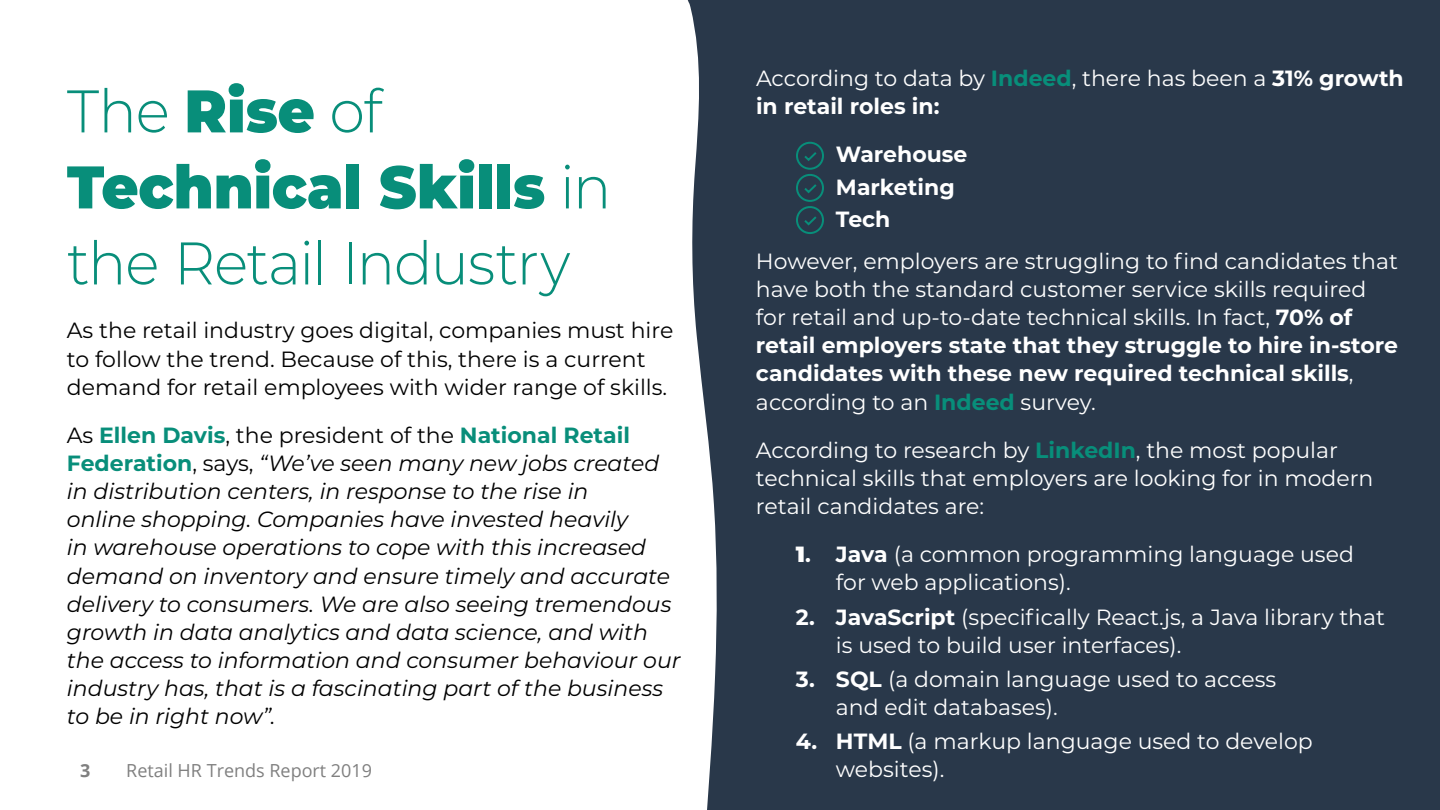
<style>
.page{position:relative;width:1440px;height:810px;background:#fff}
.page>*{position:absolute;margin:0;border:0;box-sizing:border-box;transform-origin:0 0}
.t1{font:300 60px/76px "Montserrat";letter-spacing:-.02em;color:#088e7a;scale:.95 1}
.t2{font:22px/28.2px "Montserrat";color:#fff}
.t3{font:italic 22px/28.2px "Montserrat";color:#000}
.t4{font:22px/28.2px "Montserrat";color:#000}
.t5{font:700 22px/32.2px "Montserrat";color:#fff}
.t6{font:18px "Open Sans";color:#808080}
.t7{font:700 18px "Open Sans";color:#808080}
.s1{font-weight:900}
.s2{font-style:normal}
.s3{font-weight:700;font-style:normal;color:#088e7a}
.s4{font-weight:700;color:#088e7a}
.s5{font-weight:700}
</style>
<div class="page">
<svg style="left:687px;top:0;width:33px;height:810px"></svg>
<div style="left:720px;top:0;width:720px;height:810px;background:#29384a"></div>
<div style="left:796px;top:142px;width:28px;height:28px;border:2px solid #088e7a;border-radius:50%"></div>
<svg style="left:804px;top:152px;width:13px;height:9px"></svg>
<div style="left:796px;top:174px;width:28px;height:28px;border:2px solid #088e7a;border-radius:50%"></div>
<svg style="left:804px;top:184px;width:13px;height:10px"></svg>
<div style="left:796px;top:206px;width:28px;height:28px;border:2px solid #088e7a;border-radius:50%"></div>
<svg style="left:804px;top:216px;width:13px;height:10px"></svg>
<h1 class="t1" style="left:67px;top:71px;width:574px">The <span class="s1">Rise</span> of<br><span class="s1">Technical Skills</span> in the Retail Industry</h1>
<p class="t4" style="left:67px;top:316px;width:608px">As the retail industry goes digital, companies must hire to follow the trend. Because of this, there is a current demand for retail employees with wider range of skills.</p>
<p class="t3" style="left:67px;top:420px;width:615px"><span class="s2">As</span> <span class="s3">Ellen Davis</span><span class="s2">, the president of the</span> <span class="s3">National Retail Federation</span><span class="s2">, says,</span> “We’ve seen many new jobs created in distribution centers, in response to the rise in<br>online shopping. Companies have invested heavily<br>in warehouse operations to cope with this increased demand on inventory and ensure timely and accurate delivery to consumers. We are also seeing tremendous growth in data analytics and data science, and with the access to information and consumer behaviour our industry has, that is a fascinating part of the business to be in right now”.</p>
<p class="t7" style="left:80px;top:758px;width:12px">3</p>
<p class="t6" style="left:126px;top:758px;width:247px">Retail HR Trends Report 2019</p>
<p class="t2" style="left:756px;top:63px;width:649px">According to data by <span class="s4">Indeed</span>, there has been a <span class="s5">31% growth in retail roles in:</span></p>
<p class="t5" style="left:836px;top:137px;width:133px">Warehouse<br>Marketing<br>Tech</p>
<p class="t2" style="left:756px;top:246px;width:644px">However, employers are struggling to find candidates that have both the standard customer service skills required for retail and up-to-date technical skills. In fact, <span class="s5">70% of retail employers state that they struggle to hire in-store candidates with these new required technical skills</span>, according to an <span class="s4">Indeed</span> survey.</p>
<p class="t2" style="left:756px;top:435px;width:619px">According to research by <span class="s4">LinkedIn</span>, the most popular technical skills that employers are looking for in modern retail candidates are:</p>
<p class="t2" style="left:836px;top:540px;width:519px;text-indent:-40px"><span class="s1">1</span><span class="s5">. Java</span> (a common programming language used for web applications).</p>
<p class="t2" style="left:836px;top:602px;width:551px;text-indent:-40px"><span class="s5">2. JavaScript</span> (specifically React.js, a Java library that is used to build user interfaces).</p>
<p class="t2" style="left:836px;top:664px;width:442px;text-indent:-40px"><span class="s5">3. SQL</span> (a domain language used to access and edit databases).</p>
<p class="t2" style="left:836px;top:727px;width:478px;text-indent:-40px"><span class="s5">4. HTML</span> (a markup language used to develop websites).</p>
</div>
